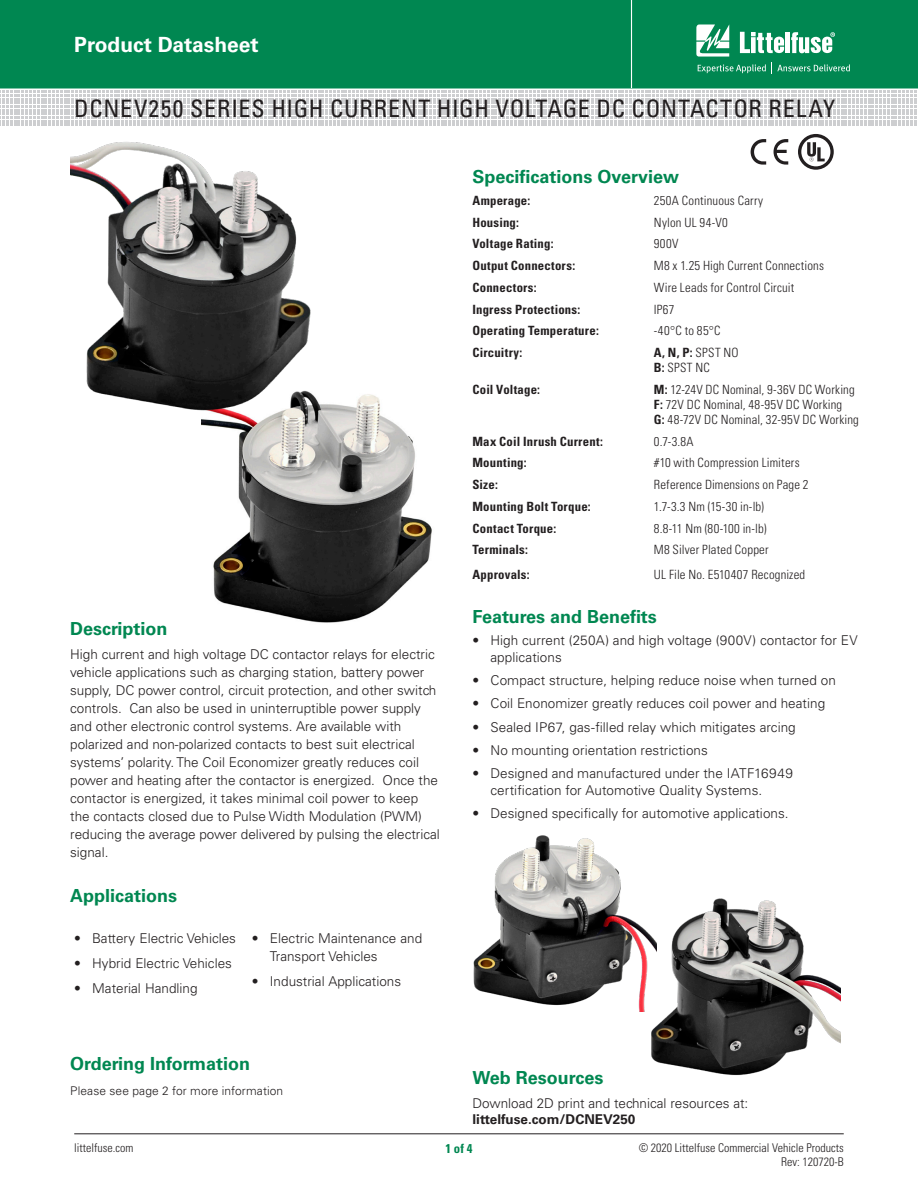
<style>
.page{position:relative;width:918px;height:1188px;background:#fff}
.page>*{position:absolute;margin:0;border:0;box-sizing:border-box;transform-origin:0 0}
.Head_Large{font:condensed 24px "Univers LT Std";letter-spacing:.035em;color:#231f20}
.t1{font:700 21px "Univers LT Std";color:#fff}
.Green_Subheads{font:700 18px "Univers LT Std";color:#008751}
.Specifications{font:700 18px "Univers LT Std";color:#008751}
.Body_text{font:300 13.5px/18px "Univers LT Std";color:#231f20}
.Specifications-2{font:300 condensed 12.75px/15px "Univers LT Std";letter-spacing:.015em;color:#231f20}
.Specifications-3{font:700 condensed 12.75px "Univers LT Std";letter-spacing:.015em;color:#231f20}
.t2{font:700 condensed 12.75px "Univers LT Std";color:#008751}
.t3{font:300 condensed 12px/13.5px "Univers LT Std";color:#231f20;text-align:right}
.Body_text-2{font:300 12px "Univers LT Std";letter-spacing:.01em;color:#231f20}
.s1{font-weight:700}
</style>
<div class="page">
<div style="left:0;top:0;width:918px;height:88px;background:#008751"></div>
<hr style="left:631px;top:0;width:1px;height:88px;background:#fff">
<hr style="left:74px;top:1134px;width:770px;height:1px;background:#231f20">
<svg style="left:0;top:91px;width:917px;height:35px"></svg>
<svg style="left:696px;top:24px;width:33px;height:33px"></svg>
<hr style="left:786px;top:32px;width:4px;height:21px;background:#fff">
<svg style="left:791px;top:32px;width:44px;height:21px"></svg>
<svg style="left:740px;top:32px;width:44px;height:21px"></svg>
<svg style="left:698px;top:64px;width:68px;height:9px"></svg>
<svg style="left:772px;top:63px;width:78px;height:11px"></svg>
<img style="left:213px;top:394px;width:219px;height:229px">
<img style="left:70px;top:142px;width:269px;height:287px">
<img style="left:473px;top:835px;width:170px;height:177px">
<img style="left:643px;top:898px;width:198px;height:178px">
<svg style="left:751px;top:139px;width:15px;height:26px"></svg>
<svg style="left:774px;top:139px;width:14px;height:26px"></svg>
<svg style="left:798px;top:134px;width:36px;height:36px"></svg>
<h2 class="t1" style="left:74px;top:32px;width:186px">Product Datasheet</h2>
<p class="Head_Large" style="left:74px;top:94px;width:762px">DCNEV250 SERIES HIGH CURRENT HIGH VOLTAGE DC CONTACTOR RELAY</p>
<p class="Green_Subheads" style="left:70px;top:618px;width:99px">Description</p>
<p class="Body_text" style="left:70px;top:646px;width:371px">High current and high voltage DC contactor relays for electric vehicle applications such as charging station, battery power supply, DC power control, circuit protection, and other switch controls. Can also be used in uninterruptible power supply and other electronic control systems. Are available with polarized and non-polarized contacts to best suit electrical systems’ polarity. The Coil Economizer greatly reduces coil power and heating after the contactor is energized. Once the contactor is energized, it takes minimal coil power to keep the contacts closed due to Pulse Width Modulation (PWM) reducing the average power delivered by pulsing the electrical signal.</p>
<p class="Green_Subheads" style="left:70px;top:886px;width:109px">Applications</p>
<p class="Body_text" style="left:74px;top:929px;width:163px">• Battery Electric Vehicles</p>
<p class="Body_text" style="left:74px;top:954px;width:159px">• Hybrid Electric Vehicles</p>
<p class="Body_text" style="left:74px;top:979px;width:125px">• Material Handling</p>
<p class="Body_text" style="left:270px;top:929px;width:154px;text-indent:-18px">• Electric Maintenance and<br>Transport Vehicles</p>
<p class="Body_text" style="left:252px;top:972px;width:151px">• Industrial Applications</p>
<p class="Green_Subheads" style="left:70px;top:1053px;width:181px">Ordering Information</p>
<p class="Body_text-2" style="left:70px;top:1083px;width:215px">Please see page 2 for more information</p>
<p class="Green_Subheads" style="left:472px;top:166px;width:208px">Specifications Overview</p>
<p class="Specifications-3" style="left:472px;top:192px;width:59px">Amperage:</p>
<p class="Specifications-2" style="left:654px;top:193px;width:111px">250A Continuous Carry</p>
<p class="Specifications-3" style="left:472px;top:214px;width:48px">Housing:</p>
<p class="Specifications-2" style="left:654px;top:215px;width:75px">Nylon UL 94-V0</p>
<p class="Specifications-3" style="left:472px;top:236px;width:83px">Voltage Rating:</p>
<p class="Specifications-2" style="left:654px;top:236px;width:26px">900V</p>
<p class="Specifications-3" style="left:472px;top:258px;width:104px">Output Connectors:</p>
<p class="Specifications-2" style="left:654px;top:258px;width:172px">M8 x 1.25 High Current Connections</p>
<p class="Specifications-3" style="left:472px;top:279px;width:66px">Connectors:</p>
<p class="Specifications-2" style="left:654px;top:280px;width:142px">Wire Leads for Control Circuit</p>
<p class="Specifications-3" style="left:472px;top:301px;width:109px">Ingress Protections:</p>
<p class="Specifications-2" style="left:654px;top:302px;width:22px">IP67</p>
<p class="Specifications-3" style="left:472px;top:323px;width:128px">Operating Temperature:</p>
<p class="Specifications-2" style="left:654px;top:323px;width:68px">-40°C to 85°C</p>
<p class="Specifications-3" style="left:472px;top:345px;width:52px">Circuitry:</p>
<p class="Specifications-2" style="left:654px;top:345px;width:86px"><span class="s1">A, N, P:</span> SPST NO<br><span class="s1">B:</span> SPST NC</p>
<p class="Specifications-3" style="left:472px;top:381px;width:69px">Coil Voltage:</p>
<p class="Specifications-2" style="left:654px;top:382px;width:202px"><span class="s1">M:</span> 12-24V DC Nominal, 9-36V DC Working</p>
<p class="Specifications-2" style="left:654px;top:397px;width:190px"><span class="s1">F:</span> 72V DC Nominal, 48-95V DC Working</p>
<p class="Specifications-2" style="left:654px;top:412px;width:207px"><span class="s1">G:</span> 48-72V DC Nominal, 32-95V DC Working</p>
<p class="Specifications-3" style="left:472px;top:433px;width:132px">Max Coil Inrush Current:</p>
<p class="Specifications-2" style="left:654px;top:434px;width:41px">0.7-3.8A</p>
<p class="Specifications-3" style="left:472px;top:455px;width:56px">Mounting:</p>
<p class="Specifications-2" style="left:654px;top:455px;width:147px">#10 with Compression Limiters</p>
<p class="Specifications-3" style="left:472px;top:477px;width:27px">Size:</p>
<p class="Specifications-2" style="left:654px;top:477px;width:156px">Reference Dimensions on Page 2</p>
<p class="Specifications-3" style="left:472px;top:498px;width:120px">Mounting Bolt Torque:</p>
<p class="Specifications-2" style="left:654px;top:499px;width:112px">1.7-3.3 Nm (15-30 in-lb)</p>
<p class="Specifications-3" style="left:472px;top:520px;width:85px">Contact Torque:</p>
<p class="Specifications-2" style="left:654px;top:521px;width:114px">8.8-11 Nm (80-100 in-lb)</p>
<p class="Specifications-3" style="left:472px;top:542px;width:57px">Terminals:</p>
<p class="Specifications-2" style="left:654px;top:542px;width:116px">M8 Silver Plated Copper</p>
<p class="Specifications-3" style="left:472px;top:567px;width:59px">Approvals:</p>
<p class="Specifications-2" style="left:654px;top:567px;width:153px">UL File No. E510407 Recognized</p>
<p class="Specifications" style="left:472px;top:606px;width:186px">Features and Benefits</p>
<p class="Body_text" style="left:490px;top:632px;width:369px;line-height:16.5px;text-indent:-18px">• High current (250A) and high voltage (900V) contactor for EV applications</p>
<p class="Body_text" style="left:472px;top:671px;width:365px">• Compact structure, helping reduce noise when turned on</p>
<p class="Body_text" style="left:472px;top:695px;width:354px">• Coil Enonomizer greatly reduces coil power and heating</p>
<p class="Body_text" style="left:472px;top:718px;width:325px">• Sealed IP67, gas-filled relay which mitigates arcing</p>
<p class="Body_text" style="left:472px;top:741px;width:237px">• No mounting orientation restrictions</p>
<p class="Body_text" style="left:490px;top:765px;width:304px;line-height:16.5px;text-indent:-18px">• Designed and manufactured under the IATF16949 certification for Automotive Quality Systems.</p>
<p class="Body_text" style="left:472px;top:804px;width:318px">• Designed specifically for automotive applications.</p>
<p class="Green_Subheads" style="left:472px;top:1068px;width:132px">Web Resources</p>
<p class="Body_text" style="left:472px;top:1095px;width:277px;line-height:16.5px">Download 2D print and technical resources at: <span class="s1">littelfuse.com/DCNEV250</span></p>
<p class="t3" style="left:74px;top:1141px;width:61px">littelfuse.com</p>
<p class="t2" style="left:445px;top:1140px;width:29px">1 of 4</p>
<p class="t3" style="left:639px;top:1141px;width:207px">© 2020 Littelfuse Commercial Vehicle Products<br>Rev: 120720-B</p>
</div>
